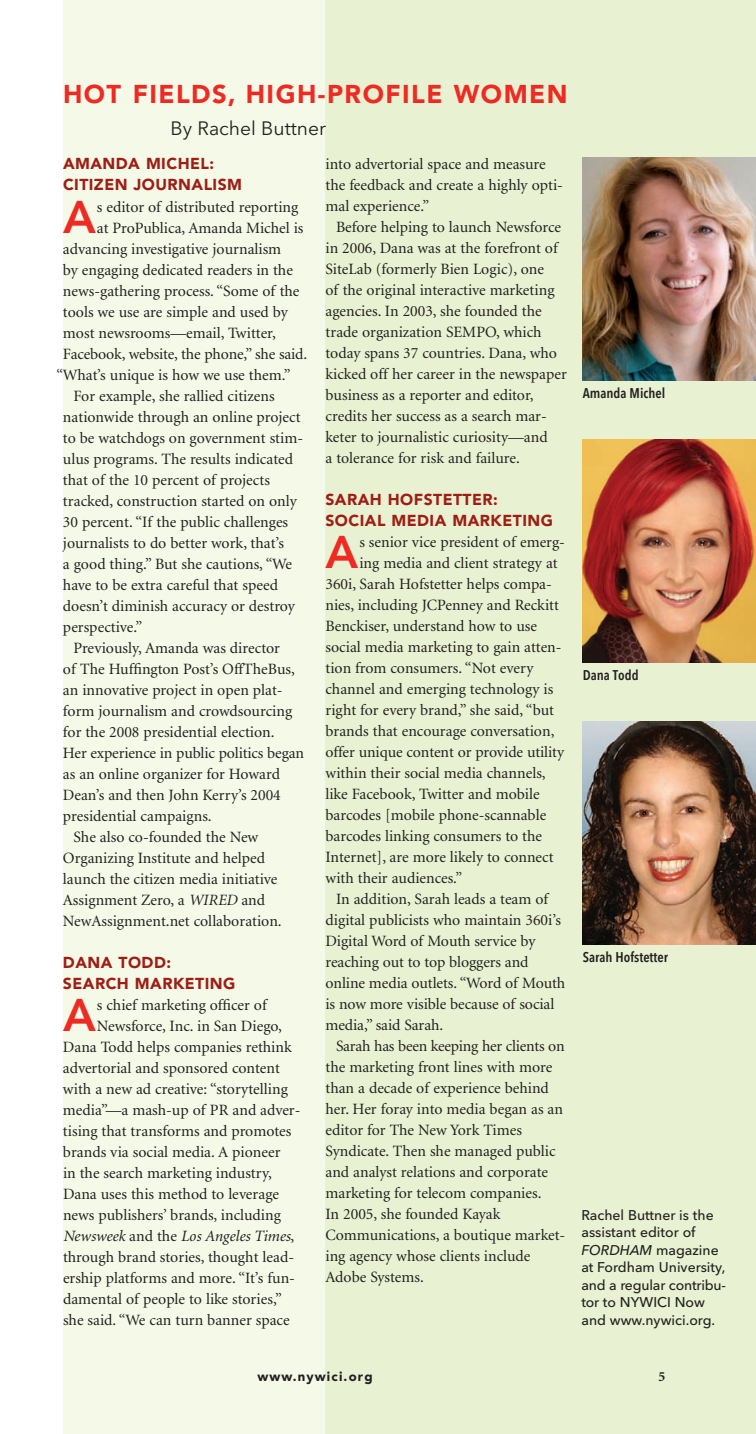
<style>
.page{position:relative;width:756px;height:1434px;background:#fff}
.page>*{position:absolute;margin:0;border:0;box-sizing:border-box;transform-origin:0 0}
.t1{font:800 45.32px "Avenir";color:#ee2a23}
.t2{font:900 25.55px "Avenir";letter-spacing:.06em;color:#ee2a23}
.t3{font:19.25px "Avenir Next LT Pro";color:#231f20}
.t4{font:15.75px/21px "Minion";color:#231f20}
.t5{font:900 15.75px/21px "Avenir";letter-spacing:.03em;color:#9e1d14}
.t6{font:italic 15.75px "Minion";color:#231f20}
.t7{font:500 14px/17.5px "Avenir Next LT Pro";color:#231f20}
.t8{font:600 condensed 14px "Avenir Next LT Pro";color:#231f20}
.t9{font:700 14px "Minion";color:#231f20}
.t10{font:900 13.12px "Avenir";letter-spacing:.09em;color:#231f20}
.s1{font-style:italic}
.s2{font-style:normal}
</style>
<div class="page">
<div style="left:63px;top:0;width:262px;height:1433px;background:#f4f9e8"></div>
<div style="left:326px;top:0;width:430px;height:1433px;background:#e8f1d1"></div>
<img style="left:583px;top:158px;width:173px;height:222px">
<img style="left:583px;top:439px;width:173px;height:223px">
<img style="left:583px;top:721px;width:173px;height:223px">
<h2 class="t2" style="left:63px;top:84px;width:506px">HOT FIELDS, HIGH-PROFILE WOMEN</h2>
<p class="t3" style="left:171px;top:122px;width:157px">By Rachel Buttner</p>
<p class="t5" style="left:63px;top:155px;width:181px">AMANDA MICHEL:<br>CITIZEN JOURNALISM</p>
<h1 class="t1" style="left:63px;top:198px;width:34px">A</h1>
<p class="t4" style="left:97px;top:197px;width:203px">s editor of distributed reporting</p>
<p class="t4" style="left:97px;top:218px;width:208px">at ProPublica, Amanda Michel is</p>
<p class="t4" style="left:63px;top:239px;width:220px">advancing investigative journalism</p>
<p class="t4" style="left:63px;top:260px;width:232px">by engaging dedicated readers in the</p>
<p class="t4" style="left:63px;top:281px;width:238px">news-gathering process. “Some of the</p>
<p class="t4" style="left:63px;top:302px;width:226px">tools we use are simple and used by</p>
<p class="t4" style="left:63px;top:323px;width:214px">most newsrooms—email, Twitter,</p>
<p class="t4" style="left:63px;top:344px;width:246px">Facebook, website, the phone,” she said.</p>
<p class="t4" style="left:56px;top:365px;width:236px">“What’s unique is how we use them.”</p>
<p class="t4" style="left:74px;top:386px;width:203px">For example, she rallied citizens</p>
<p class="t4" style="left:63px;top:407px;width:239px">nationwide through an online project</p>
<p class="t4" style="left:63px;top:428px;width:242px">to be watchdogs on government stim-</p>
<p class="t4" style="left:63px;top:449px;width:232px">ulus programs. The results indicated</p>
<p class="t4" style="left:63px;top:470px;width:209px">that of the 10 percent of projects</p>
<p class="t4" style="left:63px;top:491px;width:235px">tracked, construction started on only</p>
<p class="t4" style="left:63px;top:512px;width:227px">30 percent. “If the public challenges</p>
<p class="t4" style="left:63px;top:533px;width:222px">journalists to do better work, that’s</p>
<p class="t4" style="left:63px;top:554px;width:231px">a good thing.” But she cautions, “We</p>
<p class="t4" style="left:63px;top:575px;width:217px">have to be extra careful that speed</p>
<p class="t4" style="left:63px;top:596px;width:233px">doesn’t diminish accuracy or destroy</p>
<p class="t4" style="left:63px;top:617px;width:81px">perspective.”</p>
<p class="t4" style="left:74px;top:638px;width:208px">Previously, Amanda was director</p>
<p class="t4" style="left:63px;top:659px;width:233px">of The Huffington Post’s OffTheBus,</p>
<p class="t4" style="left:63px;top:680px;width:221px">an innovative project in open plat-</p>
<p class="t4" style="left:63px;top:701px;width:231px">form journalism and crowdsourcing</p>
<p class="t4" style="left:63px;top:722px;width:213px">for the 2008 presidential election.</p>
<p class="t4" style="left:63px;top:743px;width:243px">Her experience in public politics began</p>
<p class="t4" style="left:63px;top:764px;width:219px">as an online organizer for Howard</p>
<p class="t4" style="left:63px;top:785px;width:219px">Dean’s and then John Kerry’s 2004</p>
<p class="t4" style="left:63px;top:806px;width:150px">presidential campaigns.</p>
<p class="t4" style="left:74px;top:827px;width:186px">She also co-founded the New</p>
<p class="t4" style="left:63px;top:848px;width:204px">Organizing Institute and helped</p>
<p class="t4" style="left:63px;top:869px;width:216px">launch the citizen media initiative</p>
<p class="t4" style="left:63px;top:890px;width:204px">Assignment Zero, a <span class="s1">WIRED</span> and</p>
<p class="t4" style="left:63px;top:911px;width:220px">NewAssignment.net collaboration.</p>
<p class="t5" style="left:63px;top:953px;width:174px">DANA TODD:<br>SEARCH MARKETING</p>
<h1 class="t1" style="left:63px;top:996px;width:34px">A</h1>
<p class="t4" style="left:97px;top:995px;width:171px">s chief marketing officer of</p>
<p class="t4" style="left:97px;top:1016px;width:187px">Newsforce, Inc. in San Diego,</p>
<p class="t4" style="left:63px;top:1037px;width:230px">Dana Todd helps companies rethink</p>
<p class="t4" style="left:63px;top:1058px;width:218px">advertorial and sponsored content</p>
<p class="t4" style="left:63px;top:1079px;width:226px">with a new ad creative: “storytelling</p>
<p class="t4" style="left:63px;top:1100px;width:239px">media”—a mash-up of PR and adver-</p>
<p class="t4" style="left:63px;top:1121px;width:230px">tising that transforms and promotes</p>
<p class="t4" style="left:63px;top:1142px;width:219px">brands via social media. A pioneer</p>
<p class="t4" style="left:63px;top:1163px;width:210px">in the search marketing industry,</p>
<p class="t4" style="left:63px;top:1184px;width:218px">Dana uses this method to leverage</p>
<p class="t4" style="left:63px;top:1205px;width:219px">news publishers’ brands, including</p>
<p class="t6" style="left:63px;top:1229px;width:233px">Newsweek <span class="s2">and the</span> Los Angeles Times<span class="s2">,</span></p>
<p class="t4" style="left:63px;top:1247px;width:233px">through brand stories, thought lead-</p>
<p class="t4" style="left:63px;top:1268px;width:233px">ership platforms and more. “It’s fun-</p>
<p class="t4" style="left:63px;top:1289px;width:220px">damental of people to like stories,”</p>
<p class="t4" style="left:63px;top:1310px;width:228px">she said. “We can turn banner space</p>
<p class="t4" style="left:326px;top:154px;width:239px">into advertorial space and measure the feedback and create a highly opti&shy;mal experience.”</p>
<p class="t4" style="left:326px;top:217px;width:243px;text-indent:11px">Before helping to launch Newsforce in 2006, Dana was at the forefront of SiteLab (formerly Bien Logic), one<br>of the original interactive marketing agencies. In 2003, she founded the trade organization SEMPO, which today spans 37 countries. Dana, who kicked off her career in the newspaper business as a reporter and editor, credits her success as a search mar&shy;keter to journalistic curiosity—and<br>a tolerance for risk and failure.</p>
<p class="t5" style="left:325px;top:490px;width:229px">SARAH HOFSTETTER:<br>SOCIAL MEDIA MARKETING</p>
<h1 class="t1" style="left:325px;top:533px;width:34px">A</h1>
<p class="t4" style="left:359px;top:532px;width:207px">s senior vice president of emerg-</p>
<p class="t4" style="left:359px;top:553px;width:200px">ing media and client strategy at</p>
<p class="t4" style="left:325px;top:574px;width:228px">360i, Sarah Hofstetter helps compa-</p>
<p class="t4" style="left:325px;top:595px;width:235px">nies, including JCPenney and Reckitt</p>
<p class="t4" style="left:325px;top:616px;width:213px">Benckiser, understand how to use</p>
<p class="t4" style="left:325px;top:637px;width:238px">social media marketing to gain atten-</p>
<p class="t4" style="left:325px;top:658px;width:209px">tion from consumers. “Not every</p>
<p class="t4" style="left:325px;top:679px;width:229px">channel and emerging technology is</p>
<p class="t4" style="left:325px;top:700px;width:230px">right for every brand,” she said, “but</p>
<p class="t4" style="left:325px;top:721px;width:230px">brands that encourage conversation,</p>
<p class="t4" style="left:325px;top:742px;width:240px">offer unique content or provide utility</p>
<p class="t4" style="left:325px;top:763px;width:222px">within their social media channels,</p>
<p class="t4" style="left:325px;top:784px;width:216px">like Facebook, Twitter and mobile</p>
<p class="t4" style="left:325px;top:805px;width:222px">barcodes [mobile phone-scannable</p>
<p class="t4" style="left:325px;top:826px;width:218px">barcodes linking consumers to the</p>
<p class="t4" style="left:325px;top:847px;width:230px">Internet], are more likely to connect</p>
<p class="t4" style="left:325px;top:868px;width:138px">with their audiences.”</p>
<p class="t4" style="left:336px;top:889px;width:214px">In addition, Sarah leads a team of</p>
<p class="t4" style="left:325px;top:910px;width:237px">digital publicists who maintain 360i’s</p>
<p class="t4" style="left:325px;top:931px;width:212px">Digital Word of Mouth service by</p>
<p class="t4" style="left:325px;top:952px;width:205px">reaching out to top bloggers and</p>
<p class="t4" style="left:325px;top:973px;width:241px">online media outlets. “Word of Mouth</p>
<p class="t4" style="left:325px;top:994px;width:230px">is now more visible because of social</p>
<p class="t4" style="left:325px;top:1015px;width:119px">media,” said Sarah.</p>
<p class="t4" style="left:336px;top:1036px;width:230px">Sarah has been keeping her clients on</p>
<p class="t4" style="left:326px;top:1057px;width:228px">the marketing front lines with more</p>
<p class="t4" style="left:326px;top:1078px;width:225px">than a decade of experience behind</p>
<p class="t4" style="left:326px;top:1099px;width:239px">her. Her foray into media began as an</p>
<p class="t4" style="left:326px;top:1120px;width:198px">editor for The New York Times</p>
<p class="t4" style="left:326px;top:1141px;width:232px">Syndicate. Then she managed public</p>
<p class="t4" style="left:326px;top:1162px;width:224px">and analyst relations and corporate</p>
<p class="t4" style="left:326px;top:1183px;width:217px">marketing for telecom companies.</p>
<p class="t4" style="left:326px;top:1204px;width:176px">In 2005, she founded Kayak</p>
<p class="t4" style="left:326px;top:1225px;width:241px">Communications, a boutique market-</p>
<p class="t4" style="left:326px;top:1246px;width:207px">ing agency whose clients include</p>
<p class="t4" style="left:326px;top:1267px;width:100px">Adobe Systems.</p>
<p class="t8" style="left:583px;top:388px;width:84px">Amanda Michel</p>
<p class="t8" style="left:583px;top:670px;width:57px">Dana Todd</p>
<p class="t8" style="left:583px;top:952px;width:87px">Sarah Hofstetter</p>
<p class="t7" style="left:581px;top:1207px;width:146px">Rachel Buttner is the assistant editor of<br><span class="s1">FORDHAM</span> magazine at Fordham University, and a regular contribu&shy;tor to NYWICI Now and www.nywici.org.</p>
<p class="t10" style="left:257px;top:1370px;width:117px">www.nywici.org</p>
<p class="t9" style="left:659px;top:1370px;width:8px">5</p>
</div>
